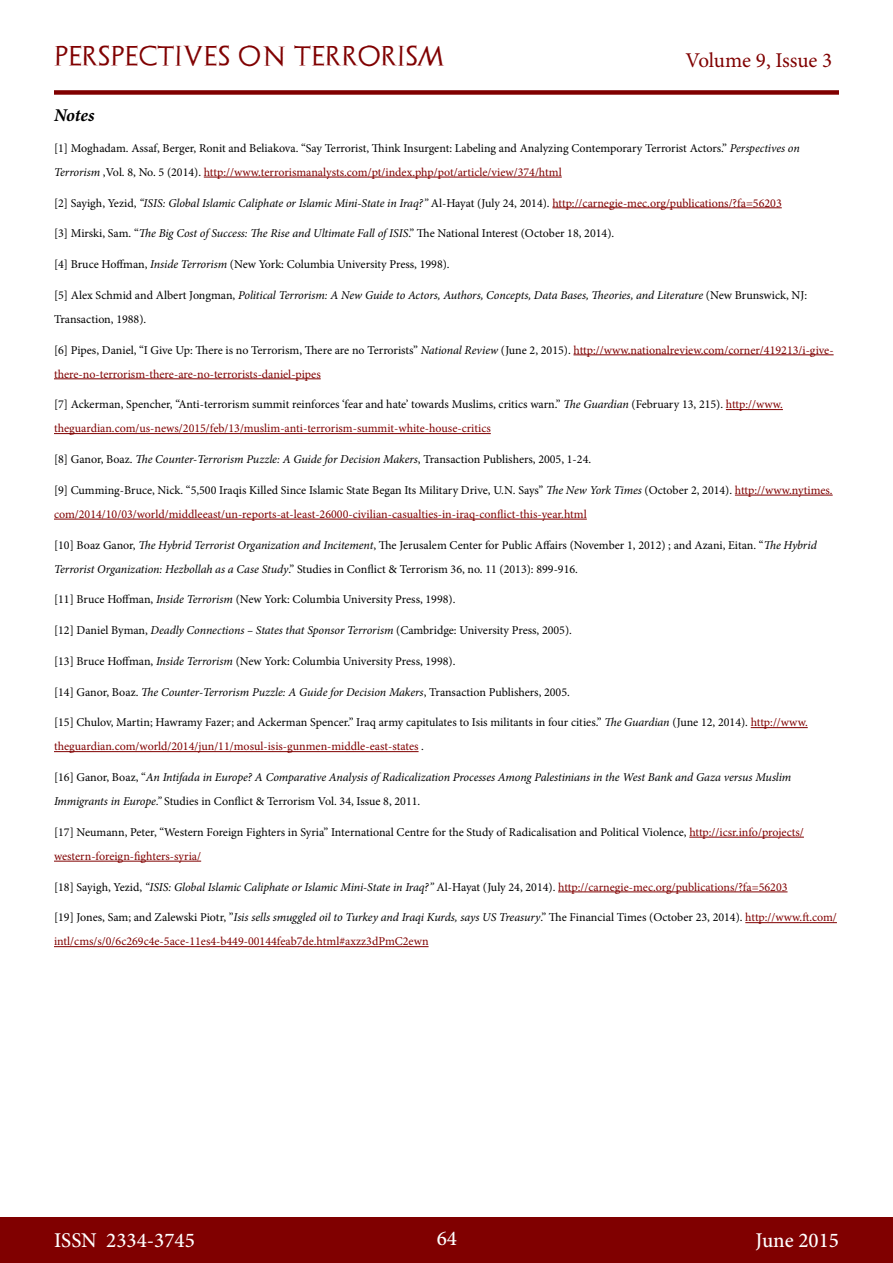
<style>
.page{position:relative;width:893px;height:1263px;background:#fff}
.page>*{position:absolute;margin:0;border:0;box-sizing:border-box;transform-origin:0 0}
.t1{font:500 21px "Minion Pro";color:#fff}
.t2{font:21px "Archeologicaps";letter-spacing:.045em;color:#800000}
.t3{font:21px "Minion Pro";letter-spacing:-.005em;color:#800000}
.Heading_-bold_italic{font:italic 700 18px "Minion Pro";letter-spacing:-.005em;color:#000}
.Footnotes{font:12px/24px "Minion Pro";color:#000}
.Footnotes-2{font:italic 12px/24px "Minion Pro";letter-spacing:-.01em;color:#000}
.Footnotes-3{font:12px/24px "Minion Pro";color:#800000}
.s1{font-style:italic}
.s2{color:#800000}
.s3{font-style:normal}
.s4{font-style:normal;color:#800000}
.s5{color:#000}
.s6{font-style:italic;color:#000}
</style>
<div class="page">
<div style="left:0;top:1217px;width:893px;height:46px;background:#800000"></div>
<div style="left:54px;top:90px;width:785px;height:5px;background:#800000"></div>
<hr style="left:204px;top:177px;width:358px;height:1px;background:#800000">
<hr style="left:552px;top:207px;width:230px;height:1px;background:#800000">
<hr style="left:573px;top:354px;width:261px;height:1px;background:#800000">
<hr style="left:54px;top:378px;width:267px;height:1px;background:#800000">
<hr style="left:726px;top:409px;width:57px;height:1px;background:#800000">
<hr style="left:54px;top:433px;width:437px;height:1px;background:#800000">
<hr style="left:735px;top:495px;width:98px;height:1px;background:#800000">
<hr style="left:54px;top:519px;width:533px;height:1px;background:#800000">
<hr style="left:751px;top:727px;width:57px;height:1px;background:#800000">
<hr style="left:54px;top:751px;width:365px;height:1px;background:#800000">
<hr style="left:689px;top:837px;width:115px;height:1px;background:#800000">
<hr style="left:54px;top:861px;width:147px;height:1px;background:#800000">
<hr style="left:558px;top:891px;width:229px;height:1px;background:#800000">
<hr style="left:745px;top:922px;width:92px;height:1px;background:#800000">
<hr style="left:54px;top:946px;width:375px;height:1px;background:#800000">
<h1 class="t2" style="left:54px;top:43px;width:392px">PERSPECTIVES ON TERRORISM</h1>
<h1 class="t3" style="left:686px;top:46px;width:148px">Volume 9, Issue 3</h1>
<p class="Heading_-bold_italic" style="left:54px;top:103px;width:42px">Notes</p>
<p class="Footnotes" style="left:54px;top:136px;width:747px">[1] Moghadam. Assaf, Berger, Ronit and Beliakova. “Say Terrorist, Think Insurgent: Labeling and Analyzing Contemporary Terrorist Actors.” <span class="s1">Perspectives on<br>Terrorism</span> ,Vol. 8, No. 5 (2014). <span class="s2">http://www.terrorismanalysts.com/pt/index.php/pot/article/view/374/html</span></p>
<p class="Footnotes-2" style="left:54px;top:191px;width:729px"><span class="s3">[2] Sayigh, Yezid,</span> “ISIS: Global Islamic Caliphate or Islamic Mini-State in Iraq?” <span class="s3">Al-Hayat (July 24, 2014).</span> <span class="s4">http://carnegie-mec.org/publications/?fa=56203</span></p>
<p class="Footnotes" style="left:54px;top:222px;width:562px">[3] Mirski, Sam. “<span class="s1">The Big Cost of Success: The Rise and Ultimate Fall of ISIS</span>.” The National Interest (October 18, 2014).</p>
<p class="Footnotes" style="left:54px;top:252px;width:397px">[4] Bruce Hoffman, <span class="s1">Inside Terrorism</span> (New York: Columbia University Press, 1998).</p>
<p class="Footnotes-2" style="left:54px;top:283px;width:755px"><span class="s3">[5] Alex Schmid and Albert Jongman,</span> Political Terrorism: A New Guide to Actors, Authors, Concepts, Data Bases, Theories, and Literature <span class="s3">(New Brunswick, NJ:<br>Transaction, 1988).</span></p>
<p class="Footnotes-3" style="left:54px;top:338px;width:781px"><span class="s5">[6] Pipes, Daniel, “I Give Up: There is no Terrorism, There are no Terrorists”</span> <span class="s6">National Review</span> <span class="s5">(June 2, 2015).</span> http://www.nationalreview.com/corner/419213/i-give&shy;there-no-terrorism-there-are-no-terrorists-daniel-pipes</p>
<p class="Footnotes" style="left:54px;top:393px;width:730px">[7] Ackerman, Spencher, “Anti-terrorism summit reinforces ‘fear and hate’ towards Muslims, critics warn.” <span class="s1">The Guardian</span> (February 13, 215). <span class="s2">http://www. theguardian.com/us-news/2015/feb/13/muslim-anti-terrorism-summit-white-house-critics</span></p>
<p class="Footnotes-2" style="left:54px;top:447px;width:539px"><span class="s3">[8] Ganor, Boaz.</span> The Counter-Terrorism Puzzle: A Guide for Decision Makers<span class="s3">, Transaction Publishers, 2005, 1-24.</span></p>
<p class="Footnotes-3" style="left:54px;top:478px;width:780px"><span class="s5">[9] Cumming-Bruce, Nick. “5,500 Iraqis Killed Since Islamic State Began Its Military Drive, U.N. Says”</span> <span class="s6">The New York Times</span> <span class="s5">(October 2, 2014).</span> http://www.nytimes. com/2014/10/03/world/middleeast/un-reports-at-least-26000-civilian-casualties-in-iraq-conflict-this-year.html</p>
<p class="Footnotes" style="left:54px;top:533px;width:764px">[10] Boaz Ganor, <span class="s1">The Hybrid Terrorist Organization and Incitement</span>, The Jerusalem Center for Public Affairs (November 1, 2012) ; and Azani, Eitan. “<span class="s1">The Hybrid<br>Terrorist Organization: Hezbollah as a Case Study</span>.” Studies in Conflict &amp; Terrorism 36, no. 11 (2013): 899-916.</p>
<p class="Footnotes" style="left:54px;top:588px;width:403px">[11] Bruce Hoffman, <span class="s1">Inside Terrorism</span> (New York: Columbia University Press, 1998).</p>
<p class="Footnotes" style="left:54px;top:618px;width:519px">[12] Daniel Byman, <span class="s1">Deadly Connections – States that Sponsor Terrorism</span> (Cambridge: University Press, 2005).</p>
<p class="Footnotes" style="left:54px;top:649px;width:403px">[13] Bruce Hoffman, <span class="s1">Inside Terrorism</span> (New York: Columbia University Press, 1998).</p>
<p class="Footnotes-2" style="left:54px;top:680px;width:517px"><span class="s3">[14] Ganor, Boaz.</span> The Counter-Terrorism Puzzle: A Guide for Decision Makers<span class="s3">, Transaction Publishers, 2005.</span></p>
<p class="Footnotes" style="left:54px;top:711px;width:755px">[15] Chulov, Martin; Hawramy Fazer; and Ackerman Spencer.” Iraq army capitulates to Isis militants in four cities.” <span class="s1">The Guardian</span> (June 12, 2014). <span class="s2">http://www. theguardian.com/world/2014/jun/11/mosul-isis-gunmen-middle-east-states</span> .</p>
<p class="Footnotes-2" style="left:54px;top:765px;width:739px"><span class="s3">[16] Ganor, Boaz, “</span>An Intifada in Europe? A Comparative Analysis of Radicalization Processes Among Palestinians in the West Bank and Gaza versus Muslim<br>Immigrants in Europe.” <span class="s3">Studies in Conflict &amp; Terrorism Vol. 34, Issue 8, 2011.</span></p>
<p class="Footnotes" style="left:54px;top:820px;width:751px">[17] Neumann, Peter, “Western Foreign Fighters in Syria” International Centre for the Study of Radicalisation and Political Violence, <span class="s2">http://icsr.info/projects/ western-foreign-fighters-syria/</span></p>
<p class="Footnotes-2" style="left:54px;top:875px;width:735px"><span class="s3">[18] Sayigh, Yezid,</span> “ISIS: Global Islamic Caliphate or Islamic Mini-State in Iraq?” <span class="s3">Al-Hayat (July 24, 2014).</span> <span class="s4">http://carnegie-mec.org/publications/?fa=56203</span></p>
<p class="Footnotes-3" style="left:54px;top:906px;width:784px"><span class="s5">[19] Jones, Sam; and Zalewski Piotr, ”</span><span class="s6">Isis sells smuggled oil to Turkey and Iraqi Kurds, says US Treasury</span><span class="s5">.” The Financial Times (October 23, 2014).</span> http://www.ft.com/ intl/cms/s/0/6c269c4e-5ace-11es4-b449-00144feab7de.html#axzz3dPmC2ewn</p>
<h1 class="t1" style="left:54px;top:1226px;width:142px">ISSN 2334-3745</h1>
<h1 class="t1" style="left:437px;top:1224px;width:22px">64</h1>
<h1 class="t1" style="left:756px;top:1226px;width:85px">June 2015</h1>
</div>
